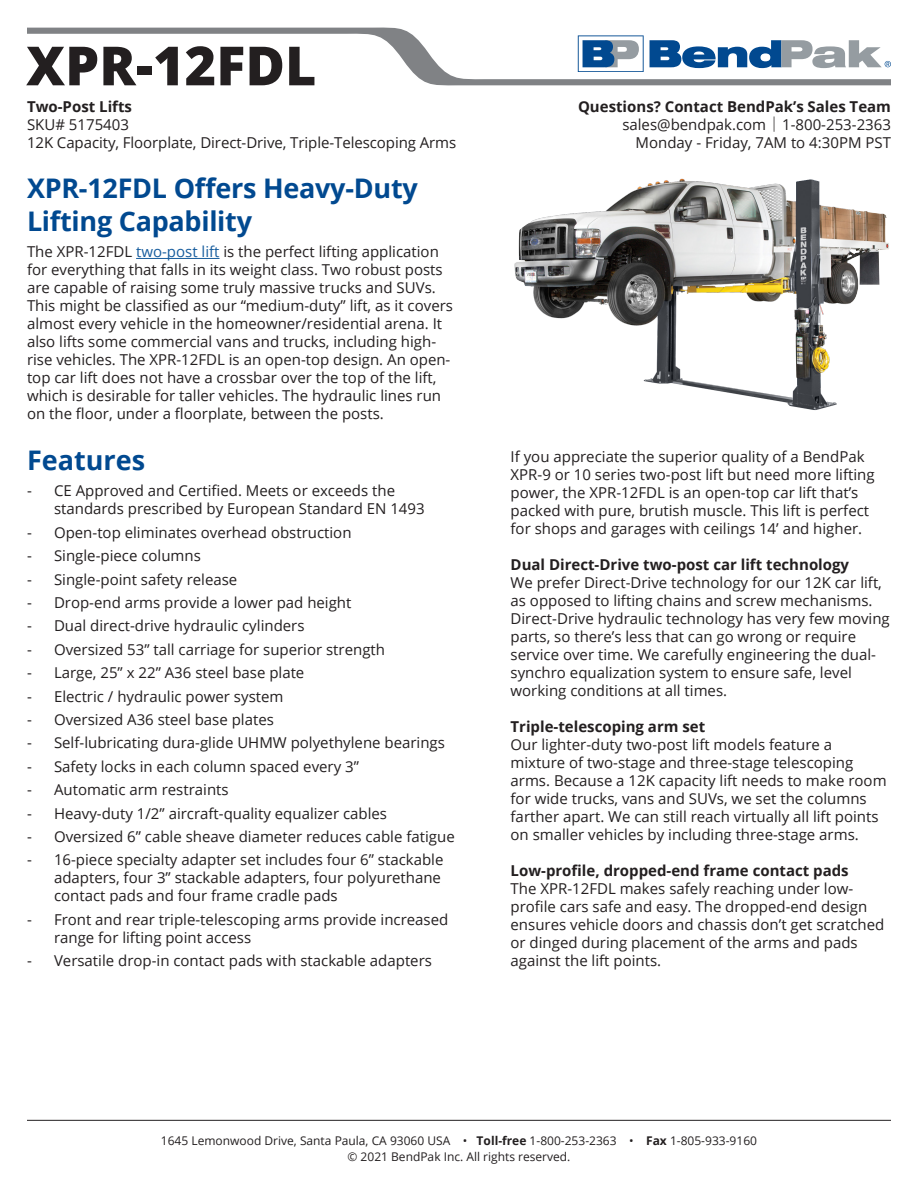
<style>
.page{position:relative;width:918px;height:1188px;background:#fff}
.page>*{position:absolute;margin:0;border:0;box-sizing:border-box;transform-origin:0 0}
.t1{font:800 54px "Open Sans";color:#231f20}
.t2{font:700 27px/32.4px "Open Sans";letter-spacing:-.01em;color:#014990}
.t3{font:15px/18px "Open Sans";color:#231f20}
.t4{font:700 15px "Open Sans";color:#231f20}
.t5{font:12px "Open Sans";color:#231f20}
.s1{color:#175d9e}
.s2{font-weight:300}
.s3{font-weight:700}
</style>
<div class="page">
<svg style="left:27px;top:27px;width:864px;height:58px"></svg>
<img style="left:514px;top:178px;width:375px;height:233px">
<hr style="left:136px;top:258px;width:84px;height:1px;background:#175d9e">
<hr style="left:27px;top:1120px;width:864px;height:1px;background:#231f20">
<svg style="left:650px;top:40px;width:241px;height:28px"></svg>
<svg style="left:578px;top:35px;width:66px;height:37px"></svg>
<p class="t1" style="left:26px;top:25px;width:292px">XPR-12FDL</p>
<p class="t4" style="left:27px;top:96px;width:107px">Two-Post Lifts</p>
<p class="t3" style="left:27px;top:115px;width:104px">SKU# 5175403</p>
<p class="t3" style="left:27px;top:133px;width:431px">12K Capacity, Floorplate, Direct-Drive, Triple-Telescoping Arms</p>
<p class="t2" style="left:27px;top:172px;width:392px">XPR-12FDL Offers Heavy-Duty<br>Lifting Capability</p>
<p class="t3" style="left:27px;top:243px;width:428px">The XPR-12FDL <span class="s1">two-post lift</span> is the perfect lifting application for everything that falls in its weight class. Two robust posts are capable of raising some truly massive trucks and SUVs.<br>This might be classified as our “medium-duty” lift, as it covers almost every vehicle in the homeowner/residential arena. It also lifts some commercial vans and trucks, including high&shy;rise vehicles. The XPR-12FDL is an open-top design. An open&shy;top car lift does not have a crossbar over the top of the lift, which is desirable for taller vehicles. The hydraulic lines run on the floor, under a floorplate, between the posts.</p>
<p class="t2" style="left:27px;top:443px;width:120px">Features</p>
<p class="t3" style="left:54px;top:482px;width:372px;text-indent:-27px">- CE Approved and Certified. Meets or exceeds the standards prescribed by European Standard EN 1493</p>
<p class="t3" style="left:27px;top:523px;width:326px">- Open-top eliminates overhead obstruction</p>
<p class="t3" style="left:27px;top:546px;width:175px">- Single-piece columns</p>
<p class="t3" style="left:27px;top:570px;width:212px">- Single-point safety release</p>
<p class="t3" style="left:27px;top:593px;width:326px">- Drop-end arms provide a lower pad height</p>
<p class="t3" style="left:27px;top:617px;width:279px">- Dual direct-drive hydraulic cylinders</p>
<p class="t3" style="left:27px;top:640px;width:360px">- Oversized 53” tall carriage for superior strength</p>
<p class="t3" style="left:27px;top:663px;width:279px">- Large, 25” x 22” A36 steel base plate</p>
<p class="t3" style="left:27px;top:687px;width:258px">- Electric / hydraulic power system</p>
<p class="t3" style="left:27px;top:710px;width:248px">- Oversized A36 steel base plates</p>
<p class="t3" style="left:27px;top:734px;width:419px">- Self-lubricating dura-glide UHMW polyethylene bearings</p>
<p class="t3" style="left:27px;top:757px;width:334px">- Safety locks in each column spaced every 3”</p>
<p class="t3" style="left:27px;top:780px;width:203px">- Automatic arm restraints</p>
<p class="t3" style="left:27px;top:804px;width:362px">- Heavy-duty 1/2” aircraft-quality equalizer cables</p>
<p class="t3" style="left:27px;top:827px;width:429px">- Oversized 6” cable sheave diameter reduces cable fatigue</p>
<p class="t3" style="left:54px;top:851px;width:391px;text-indent:-27px">- 16-piece specialty adapter set includes four 6” stackable adapters, four 3” stackable adapters, four polyurethane contact pads and four frame cradle pads</p>
<p class="t3" style="left:54px;top:910px;width:396px;text-indent:-27px">- Front and rear triple-telescoping arms provide increased range for lifting point access</p>
<p class="t3" style="left:27px;top:951px;width:407px">- Versatile drop-in contact pads with stackable adapters</p>
<p class="t4" style="left:578px;top:96px;width:314px">Questions? Contact BendPak’s Sales Team</p>
<p class="t3" style="left:622px;top:115px;width:270px">sales@bendpak.com <span class="s2">|</span> 1-800-253-2363</p>
<p class="t3" style="left:636px;top:133px;width:257px">Monday - Friday, 7AM to 4:30PM PST</p>
<p class="t3" style="left:511px;top:447px;width:366px">If you appreciate the superior quality of a BendPak XPR-9 or 10 series two-post lift but need more lifting power, the XPR-12FDL is an open-top car lift that’s packed with pure, brutish muscle. This lift is perfect for shops and garages with ceilings 14’ and higher.</p>
<p class="t4" style="left:511px;top:554px;width:340px">Dual Direct-Drive two-post car lift technology</p>
<p class="t3" style="left:511px;top:573px;width:381px">We prefer Direct-Drive technology for our 12K car lift, as opposed to lifting chains and screw mechanisms.<br>Direct-Drive hydraulic technology has very few moving parts, so there’s less that can go wrong or require service over time. We carefully engineering the dual&shy;synchro equalization system to ensure safe, level working conditions at all times.</p>
<p class="t4" style="left:511px;top:716px;width:196px">Triple-telescoping arm set</p>
<p class="t3" style="left:511px;top:735px;width:378px">Our lighter-duty two-post lift models feature a mixture of two-stage and three-stage telescoping arms. Because a 12K capacity lift needs to make room for wide trucks, vans and SUVs, we set the columns farther apart. We can still reach virtually all lift points on smaller vehicles by including three-stage arms.</p>
<p class="t4" style="left:511px;top:860px;width:340px">Low-profile, dropped-end frame contact pads</p>
<p class="t3" style="left:511px;top:879px;width:375px">The XPR-12FDL makes safely reaching under low&shy;profile cars safe and easy. The dropped-end design ensures vehicle doors and chassis don’t get scratched or dinged during placement of the arms and pads against the lift points.</p>
<p class="t5" style="left:161px;top:1133px;width:598px">1645 Lemonwood Drive, Santa Paula, CA 93060 USA • <span class="s3">Toll-free</span> 1-800-253-2363 • <span class="s3">Fax</span> 1-805-933-9160</p>
<p class="t5" style="left:348px;top:1148px;width:224px">© 2021 BendPak Inc. All rights reserved.</p>
</div>
